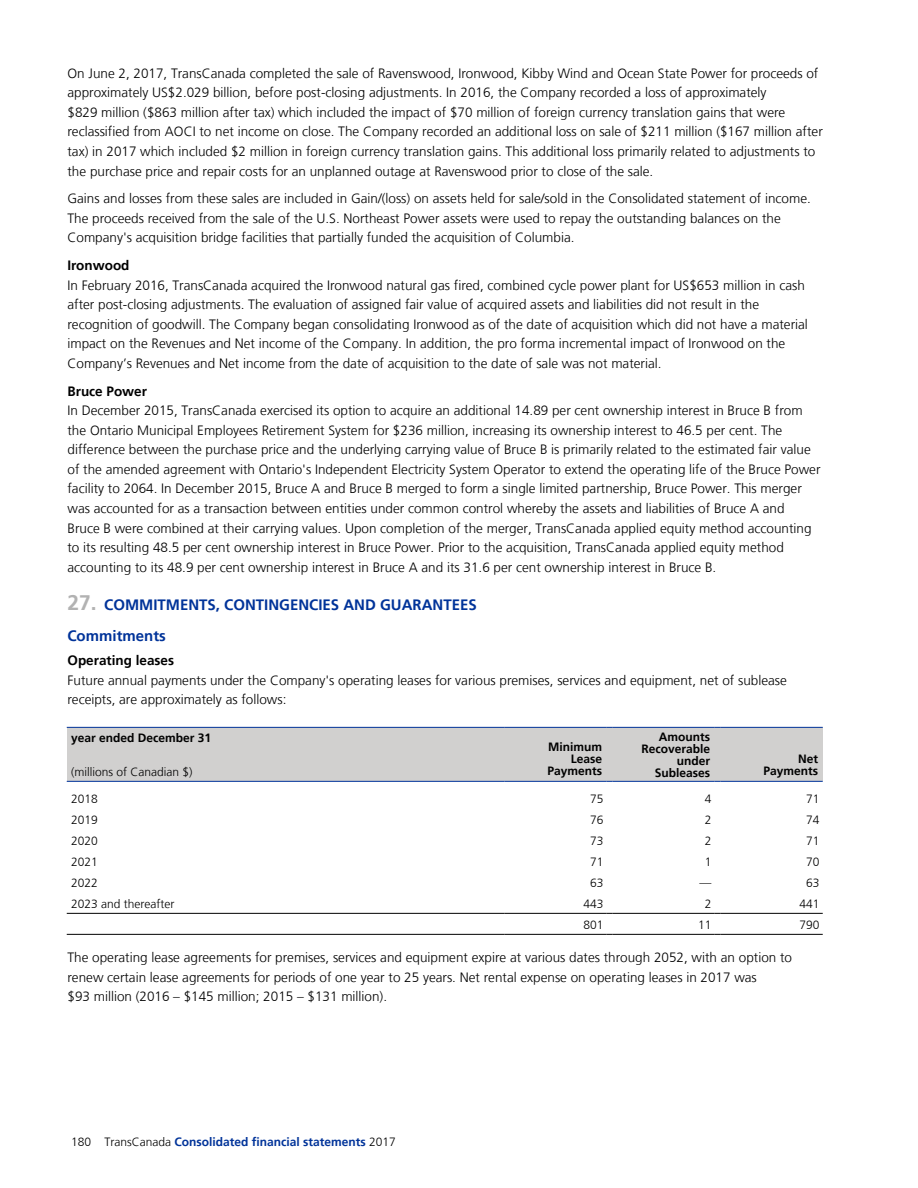
<style>
.page{position:relative;width:918px;height:1188px;background:#fff}
.page>*{position:absolute;margin:0;border:0;box-sizing:border-box;transform-origin:0 0}
.t1{font:700 15px/30.8px "Frutiger LT";color:#039}
.t2{font:300 13.5px/19.5px "Frutiger LT";color:#000}
.t3{font:700 13.5px "Frutiger LT";color:#000}
.t4{font:300 12px "Frutiger LT";color:#000}
.t5{font:700 12px/12px "Frutiger LT";color:#000;text-align:right}
.t6{font:700 12px "Frutiger LT";color:#039}
.s1{font-size:21px;color:#b2b2b2}
.s2{font-weight:300;color:#000}
</style>
<div class="page">
<div style="left:67px;top:727px;width:438px;height:21px;background:#d1d0cf"></div>
<div style="left:505px;top:727px;width:102px;height:54px;background:#d1d0cf"></div>
<div style="left:607px;top:727px;width:6px;height:54px;background:#d1d0cf"></div>
<div style="left:613px;top:727px;width:102px;height:54px;background:#d1d0cf"></div>
<div style="left:715px;top:727px;width:6px;height:54px;background:#d1d0cf"></div>
<div style="left:721px;top:727px;width:102px;height:54px;background:#d1d0cf"></div>
<div style="left:67px;top:748px;width:438px;height:33px;background:#d1d0cf"></div>
<hr style="left:67px;top:727px;width:438px;height:1px;background:#039">
<hr style="left:505px;top:727px;width:102px;height:1px;background:#039">
<hr style="left:613px;top:727px;width:102px;height:1px;background:#039">
<hr style="left:721px;top:727px;width:102px;height:1px;background:#039">
<hr style="left:67px;top:781px;width:438px;height:1px;background:#039">
<hr style="left:505px;top:781px;width:102px;height:1px;background:#039">
<hr style="left:613px;top:781px;width:102px;height:1px;background:#039">
<hr style="left:721px;top:781px;width:102px;height:1px;background:#039">
<hr style="left:67px;top:913px;width:438px;height:1px;background:#000">
<hr style="left:67px;top:934px;width:438px;height:1px;background:#000">
<hr style="left:505px;top:913px;width:102px;height:1px;background:#000">
<hr style="left:505px;top:934px;width:102px;height:1px;background:#000">
<hr style="left:613px;top:913px;width:102px;height:1px;background:#000">
<hr style="left:613px;top:934px;width:102px;height:1px;background:#000">
<hr style="left:721px;top:913px;width:102px;height:1px;background:#000">
<hr style="left:721px;top:934px;width:102px;height:1px;background:#000">
<p class="t2" style="left:68px;top:64px;width:757px">On June 2, 2017, TransCanada completed the sale of Ravenswood, Ironwood, Kibby Wind and Ocean State Power for proceeds of approximately US$2.029 billion, before post-closing adjustments. In 2016, the Company recorded a loss of approximately<br>$829 million ($863 million after tax) which included the impact of $70 million of foreign currency translation gains that were reclassified from AOCI to net income on close. The Company recorded an additional loss on sale of $211 million ($167 million after tax) in 2017 which included $2 million in foreign currency translation gains. This additional loss primarily related to adjustments to the purchase price and repair costs for an unplanned outage at Ravenswood prior to close of the sale.</p>
<p class="t2" style="left:68px;top:190px;width:745px">Gains and losses from these sales are included in Gain/(loss) on assets held for sale/sold in the Consolidated statement of income.<br>The proceeds received from the sale of the U.S. Northeast Power assets were used to repay the outstanding balances on the<br>Company's acquisition bridge facilities that partially funded the acquisition of Columbia.</p>
<p class="t3" style="left:68px;top:260px;width:64px">Ironwood</p>
<p class="t2" style="left:68px;top:276px;width:742px">In February 2016, TransCanada acquired the Ironwood natural gas fired, combined cycle power plant for US$653 million in cash after post-closing adjustments. The evaluation of assigned fair value of acquired assets and liabilities did not result in the recognition of goodwill. The Company began consolidating Ironwood as of the date of acquisition which did not have a material impact on the Revenues and Net income of the Company. In addition, the pro forma incremental impact of Ironwood on the Company’s Revenues and Net income from the date of acquisition to the date of sale was not material.</p>
<p class="t3" style="left:68px;top:385px;width:81px">Bruce Power</p>
<p class="t2" style="left:68px;top:402px;width:755px">In December 2015, TransCanada exercised its option to acquire an additional 14.89 per cent ownership interest in Bruce B from the Ontario Municipal Employees Retirement System for $236 million, increasing its ownership interest to 46.5 per cent. The difference between the purchase price and the underlying carrying value of Bruce B is primarily related to the estimated fair value of the amended agreement with Ontario's Independent Electricity System Operator to extend the operating life of the Bruce Power facility to 2064. In December 2015, Bruce A and Bruce B merged to form a single limited partnership, Bruce Power. This merger was accounted for as a transaction between entities under common control whereby the assets and liabilities of Bruce A and<br>Bruce B were combined at their carrying values. Upon completion of the merger, TransCanada applied equity method accounting to its resulting 48.5 per cent ownership interest in Bruce Power. Prior to the acquisition, TransCanada applied equity method accounting to its 48.9 per cent ownership interest in Bruce A and its 31.6 per cent ownership interest in Bruce B.</p>
<p class="t1" style="left:68px;top:591px;width:411px"><span class="s1">27.</span> COMMITMENTS, CONTINGENCIES AND GUARANTEES<br>Commitments</p>
<p class="t3" style="left:68px;top:655px;width:108px">Operating leases</p>
<p class="t2" style="left:68px;top:671px;width:721px">Future annual payments under the Company's operating leases for various premises, services and equipment, net of sublease receipts, are approximately as follows:</p>
<p class="t5" style="left:71px;top:733px;width:142px">year ended December 31</p>
<p class="t5" style="left:548px;top:742px;width:56px">Minimum<br>Lease<br>Payments</p>
<p class="t5" style="left:642px;top:732px;width:70px">Amounts<br>Recoverable under<br>Subleases</p>
<p class="t5" style="left:798px;top:754px;width:22px">Net</p>
<p class="t4" style="left:71px;top:767px;width:123px">(millions of Canadian $)</p>
<p class="t5" style="left:764px;top:766px;width:56px">Payments</p>
<p class="t4" style="left:71px;top:794px;width:28px">2018</p>
<p class="t4" style="left:590px;top:794px;width:15px">75</p>
<p class="t4" style="left:705px;top:794px;width:8px">4</p>
<p class="t4" style="left:806px;top:794px;width:15px">71</p>
<p class="t4" style="left:71px;top:815px;width:28px">2019</p>
<p class="t4" style="left:590px;top:815px;width:15px">76</p>
<p class="t4" style="left:705px;top:815px;width:8px">2</p>
<p class="t4" style="left:806px;top:815px;width:15px">74</p>
<p class="t4" style="left:71px;top:836px;width:28px">2020</p>
<p class="t4" style="left:590px;top:836px;width:15px">73</p>
<p class="t4" style="left:705px;top:836px;width:8px">2</p>
<p class="t4" style="left:806px;top:836px;width:15px">71</p>
<p class="t4" style="left:71px;top:857px;width:28px">2021</p>
<p class="t4" style="left:590px;top:857px;width:15px">71</p>
<p class="t4" style="left:705px;top:857px;width:8px">1</p>
<p class="t4" style="left:806px;top:857px;width:15px">70</p>
<p class="t4" style="left:71px;top:878px;width:28px">2022</p>
<p class="t4" style="left:590px;top:878px;width:15px">63</p>
<p class="t4" style="left:699px;top:878px;width:13px">—</p>
<p class="t4" style="left:806px;top:878px;width:15px">63</p>
<p class="t4" style="left:71px;top:899px;width:105px">2023 and thereafter</p>
<p class="t4" style="left:583px;top:899px;width:22px">443</p>
<p class="t4" style="left:705px;top:899px;width:8px">2</p>
<p class="t4" style="left:799px;top:899px;width:22px">441</p>
<p class="t4" style="left:583px;top:920px;width:22px">801</p>
<p class="t4" style="left:698px;top:920px;width:15px">11</p>
<p class="t4" style="left:799px;top:920px;width:22px">790</p>
<p class="t2" style="left:68px;top:949px;width:726px">The operating lease agreements for premises, services and equipment expire at various dates through 2052, with an option to renew certain lease agreements for periods of one year to 25 years. Net rental expense on operating leases in 2017 was<br>$93 million (2016 – $145 million; 2015 – $131 million).</p>
<p class="t6" style="left:71px;top:1137px;width:326px"><span class="s2">180 TransCanada</span> Consolidated financial statements <span class="s2">2017</span></p>
</div>
